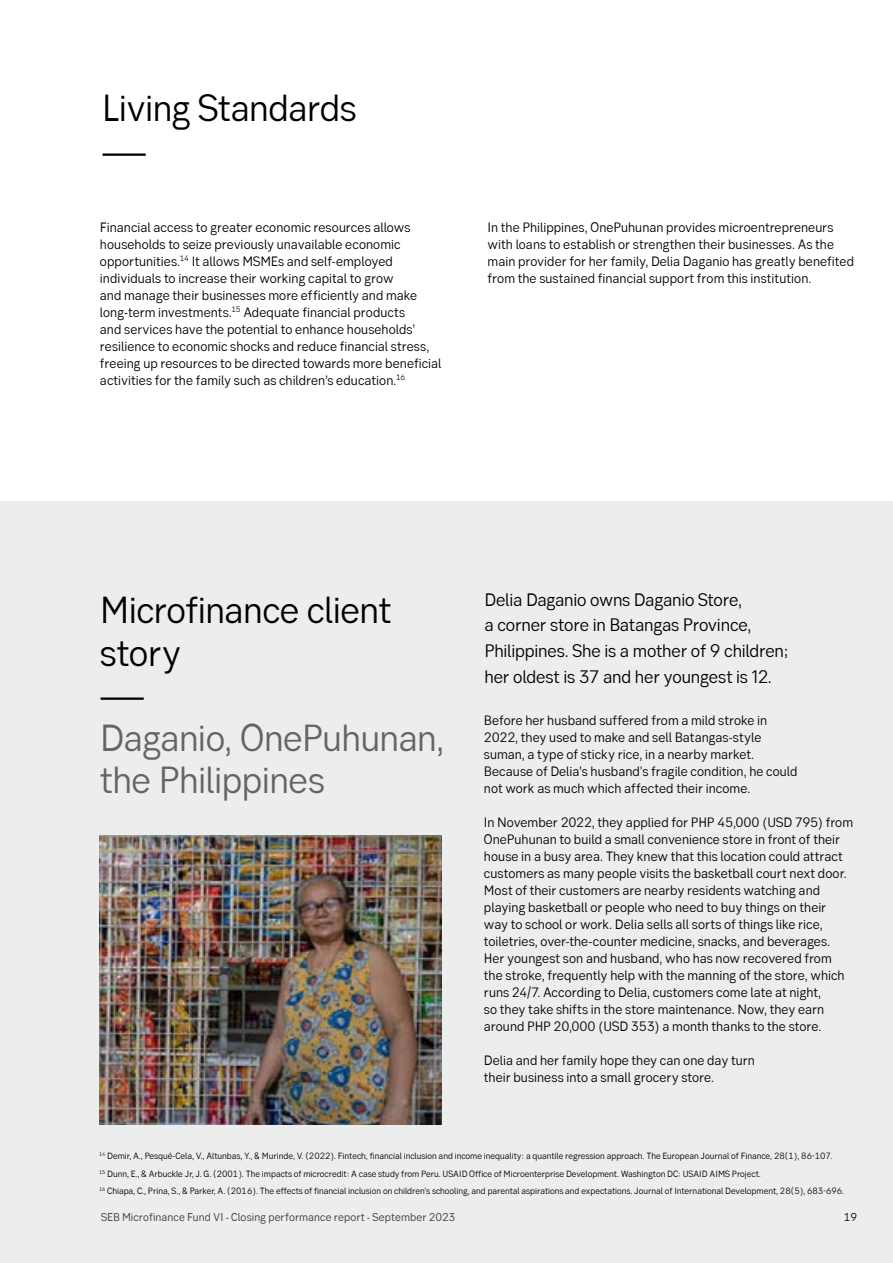
<style>
.page{position:relative;width:893px;height:1263px;background:#fff}
.page>*{position:absolute;margin:0;border:0;box-sizing:border-box;transform-origin:0 0}
.t1{font:37.5px/42.6px "SEB Sans Serif";letter-spacing:-.015em;color:#000}
.t2{font:37.5px/42.6px "SEB Sans Serif";letter-spacing:-.015em;color:#636466}
.t3{font:18px/25.5px "SEB Sans Serif";letter-spacing:-.01em;color:#000}
.t4{font:13.5px/17px "SEB Sans Serif";color:#000}
.t5{font:11.25px "SEB Sans Serif";letter-spacing:.005em;color:#383839}
.t6{font:11.25px "SEB Sans Serif";color:#000}
.t7{font:9px/17.5px "SEB Sans Serif";color:#000}
</style>
<div class="page">
<div style="left:0;top:502px;width:893px;height:761px;background:#eceded"></div>
<img style="left:99px;top:836px;width:342px;height:289px">
<h1 class="t1" style="left:102px;top:87px;width:256px">Living Standards —</h1>
<p class="t4" style="left:100px;top:218px;width:343px">Financial access to greater economic resources allows households to seize previously unavailable economic opportunities.<sup>14</sup> It allows MSMEs and self-employed individuals to increase their working capital to grow<br>and manage their businesses more efficiently and make long-term investments.<sup>15</sup> Adequate financial products<br>and services have the potential to enhance households’ resilience to economic shocks and reduce financial stress, freeing up resources to be directed towards more beneficial activities for the family such as children’s education.<sup>16</sup></p>
<p class="t4" style="left:488px;top:218px;width:368px">In the Philippines, OnePuhunan provides microentrepreneurs with loans to establish or strengthen their businesses. As the main provider for her family, Delia Daganio has greatly benefited from the sustained financial support from this institution.</p>
<h2 class="t3" style="left:484px;top:587px;width:306px">Delia Daganio owns Daganio Store,<br>a corner store in Batangas Province, Philippines. She is a mother of 9 children; her oldest is 37 and her youngest is 12.</h2>
<h1 class="t1" style="left:100px;top:588px;width:293px">Microfinance client story<br>—</h1>
<h1 class="t2" style="left:100px;top:716px;width:346px">Daganio, OnePuhunan, the Philippines</h1>
<p class="t4" style="left:484px;top:712px;width:315px">Before her husband suffered from a mild stroke in 2022, they used to make and sell Batangas-style suman, a type of sticky rice, in a nearby market.<br>Because of Delia’s husband's fragile condition, he could not work as much which affected their income.</p>
<p class="t4" style="left:484px;top:814px;width:371px">In November 2022, they applied for PHP 45,000 (USD 795) from OnePuhunan to build a small convenience store in front of their house in a busy area. They knew that this location could attract customers as many people visits the basketball court next door.<br>Most of their customers are nearby residents watching and playing basketball or people who need to buy things on their way to school or work. Delia sells all sorts of things like rice, toiletries, over-the-counter medicine, snacks, and beverages.<br>Her youngest son and husband, who has now recovered from the stroke, frequently help with the manning of the store, which runs 24/7. According to Delia, customers come late at night,<br>so they take shifts in the store maintenance. Now, they earn around PHP 20,000 (USD 353) a month thanks to the store.</p>
<p class="t4" style="left:484px;top:1052px;width:272px">Delia and her family hope they can one day turn their business into a small grocery store.</p>
<p class="t7" style="left:99px;top:1147px;width:747px"><sup>14</sup> Demir, A., Pesqué-Cela, V., Altunbas, Y., &amp; Murinde, V. (2022). Fintech, financial inclusion and income inequality: a quantile regression approach. The European Journal of Finance, 28(1), 86-107.<br><sup>15</sup> Dunn, E., &amp; Arbuckle Jr, J. G. (2001). The impacts of microcredit: A case study from Peru. USAID Office of Microenterprise Development. Washington DC: USAID AIMS Project.<br><sup>16</sup> Chiapa, C., Prina, S., &amp; Parker, A. (2016). The effects of financial inclusion on children's schooling, and parental aspirations and expectations. Journal of International Development, 28(5), 683-696.</p>
<p class="t5" style="left:101px;top:1210px;width:356px">SEB Microfinance Fund VI - Closing performance report - September 2023</p>
<p class="t6" style="left:844px;top:1210px;width:15px">19</p>
</div>
